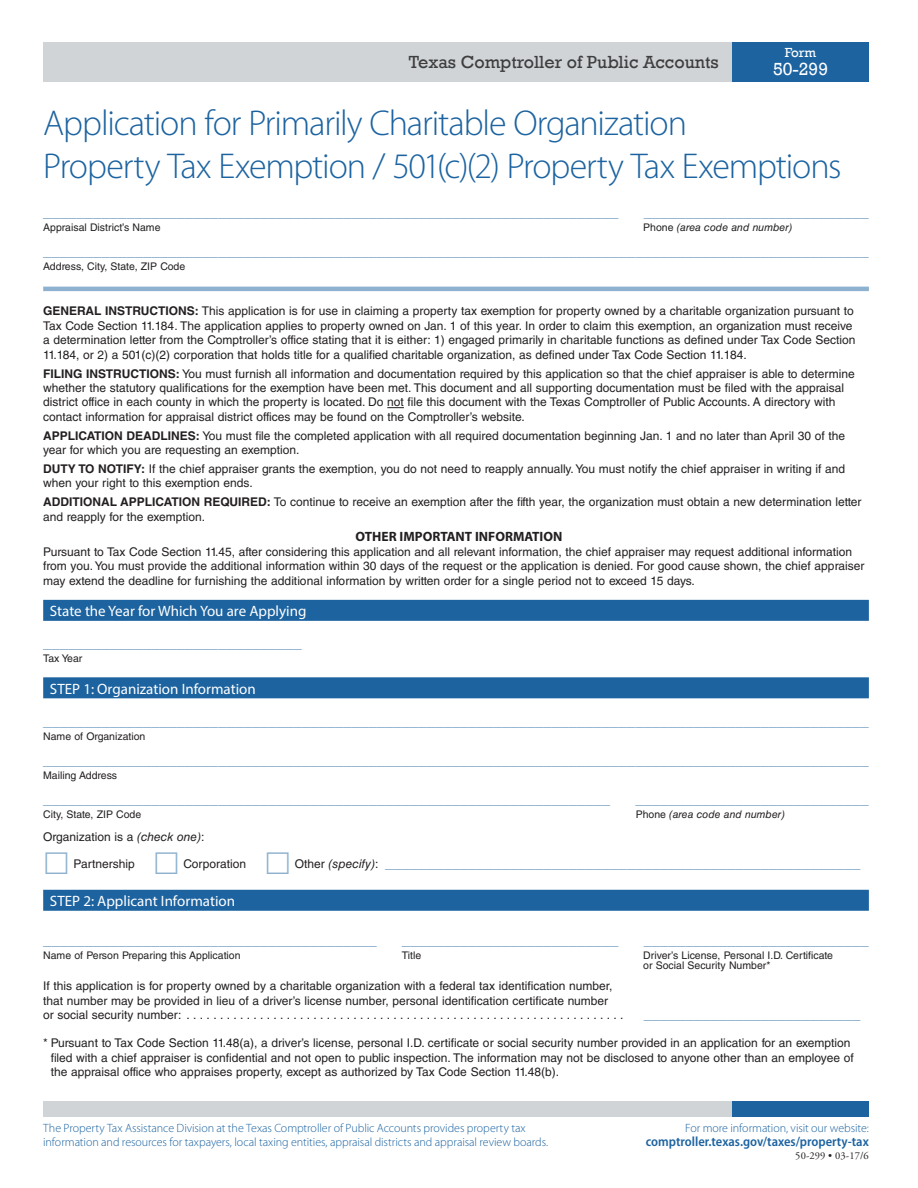
<style>
.page{position:relative;width:918px;height:1188px;background:#fff}
.page>*{position:absolute;margin:0;border:0;box-sizing:border-box;transform-origin:0 0}
.t1{font:300 36px/43.2px "Myriad Pro";letter-spacing:-.03em;color:#1c63a0}
.t2{font:18px "Rockwell";color:#3e3e3f}
.t3{font:18px "Rockwell";color:#fff}
.t4{font:15px "Helvetica LT Std";color:#77a2c6}
.t5{font:15px "Myriad Pro";color:#fff}
.t6{font:600 semi-condensed 13.5px "Myriad Pro";color:#1c63a0}
.t7{font:700 13.5px "Myriad Pro";color:#231f20}
.t8{font:13.5px "Rockwell";color:#fff}
.t9{font:12px/14.4px "Helvetica LT Std";color:#231f20}
.t10{font:300 12px/14.4px "Myriad Pro";letter-spacing:-.005em;color:#1c63a0}
.t11{font:10.5px/10.5px "Helvetica LT Std";color:#231f20}
.t12{font:italic 10.5px "Helvetica LT Std";color:#231f20}
.t13{font:10.5px "Adobe Garamond Pro";letter-spacing:.01em;color:#231f20}
.s1{font-style:normal}
.s2{font-weight:700}
.s3{font-style:italic}
.s4{font-size:12px;color:#231f20}
.s5{font-style:italic;font-size:12px;color:#231f20}
</style>
<div class="page">
<div style="left:43px;top:1102px;width:689px;height:15px;background:#d0d4d7"></div>
<div style="left:732px;top:1102px;width:137px;height:15px;background:#1c63a0"></div>
<div style="left:43px;top:42px;width:689px;height:39px;background:#d0d4d7"></div>
<div style="left:732px;top:42px;width:137px;height:39px;background:#1c63a0"></div>
<hr style="left:43px;top:287px;width:826px;height:4px;background:#8db1cf">
<svg style="left:387px;top:407px;width:17px;height:1px"></svg>
<div style="left:43px;top:600px;width:826px;height:21px;background:#1c63a0"></div>
<div style="left:43px;top:677px;width:826px;height:21px;background:#1c63a0"></div>
<div style="left:43px;top:890px;width:826px;height:21px;background:#1c63a0"></div>
<p class="t8" style="left:785px;top:45px;width:33px">Form</p>
<h2 class="t3" style="left:773px;top:59px;width:57px">50-299</h2>
<h1 class="t1" style="left:43px;top:102px;width:800px">Application for Primarily Charitable Organization<br>Property Tax Exemption / 501(c)(2) Property Tax Exemptions</h1>
<p class="t4" style="left:43px;top:203px;width:577px">_____________________________________________________________________</p>
<p class="t4" style="left:644px;top:203px;width:227px">___________________________</p>
<p class="t11" style="left:43px;top:222px;width:119px">Appraisal District’s Name</p>
<p class="t12" style="left:643px;top:221px;width:151px"><span class="s1">Phone</span> (area code and number)</p>
<p class="t4" style="left:43px;top:242px;width:827px">___________________________________________________________________________________________________</p>
<p class="t11" style="left:43px;top:261px;width:144px">Address, City, State, ZIP Code</p>
<p class="t9" style="left:43px;top:304px;width:814px"><span class="s2">GENERAL INSTRUCTIONS:</span> This application is for use in claiming a property tax exemption for property owned by a charitable organization pursuant to Tax Code Section 11.184. The application applies to property owned on Jan. 1 of this year. In order to claim this exemption, an organization must receive a determination letter from the Comptroller’s office stating that it is either: 1) engaged primarily in charitable functions as defined under Tax Code Section 11.184, or 2) a 501(c)(2) corporation that holds title for a qualified charitable organization, as defined under Tax Code Section 11.184.</p>
<p class="t9" style="left:43px;top:366px;width:813px"><span class="s2">FILING INSTRUCTIONS:</span> You must furnish all information and documentation required by this application so that the chief appraiser is able to determine whether the statutory qualifications for the exemption have been met. This document and all supporting documentation must be filed with the appraisal district office in each county in which the property is located. Do not file this document with the Texas Comptroller of Public Accounts. A directory with contact information for appraisal district offices may be found on the Comptroller’s website.</p>
<p class="t9" style="left:43px;top:428px;width:803px"><span class="s2">APPLICATION DEADLINES:</span> You must file the completed application with all required documentation beginning Jan. 1 and no later than April 30 of the year for which you are requesting an exemption.</p>
<p class="t9" style="left:43px;top:462px;width:803px"><span class="s2">DUTY TO NOTIFY:</span> If the chief appraiser grants the exemption, you do not need to reapply annually. You must notify the chief appraiser in writing if and when your right to this exemption ends.</p>
<p class="t9" style="left:43px;top:495px;width:820px"><span class="s2">ADDITIONAL APPLICATION REQUIRED:</span> To continue to receive an exemption after the fifth year, the organization must obtain a new determination letter and reapply for the exemption.</p>
<h2 class="t7" style="left:356px;top:528px;width:208px">OTHER IMPORTANT INFORMATION</h2>
<p class="t9" style="left:43px;top:544px;width:823px">Pursuant to Tax Code Section 11.45, after considering this application and all relevant information, the chief appraiser may request additional information from you. You must provide the additional information within 30 days of the request or the application is denied. For good cause shown, the chief appraiser may extend the deadline for furnishing the additional information by written order for a single period not to exceed 15 days.</p>
<h3 class="t5" style="left:50px;top:602px;width:258px">State the Year for Which You are Applying</h3>
<p class="t4" style="left:43px;top:634px;width:260px">_______________________________</p>
<p class="t11" style="left:43px;top:653px;width:41px">Tax Year</p>
<h3 class="t5" style="left:50px;top:679px;width:207px">STEP 1: Organization Information</h3>
<p class="t4" style="left:43px;top:712px;width:827px">___________________________________________________________________________________________________</p>
<p class="t11" style="left:43px;top:731px;width:104px">Name of Organization</p>
<p class="t4" style="left:43px;top:751px;width:827px">___________________________________________________________________________________________________</p>
<p class="t11" style="left:43px;top:770px;width:76px">Mailing Address</p>
<p class="t4" style="left:43px;top:790px;width:569px">____________________________________________________________________</p>
<p class="t4" style="left:635px;top:790px;width:235px">____________________________</p>
<p class="t11" style="left:43px;top:809px;width:100px">City, State, ZIP Code</p>
<p class="t12" style="left:636px;top:808px;width:151px"><span class="s1">Phone</span> (area code and number)</p>
<p class="t9" style="left:43px;top:830px;width:163px">Organization is a <span class="s3">(check one)</span>:</p>
<p class="t9" style="left:74px;top:856px;width:63px">Partnership</p>
<p class="t9" style="left:183px;top:856px;width:64px">Corporation</p>
<p class="t4" style="left:295px;top:854px;width:567px"><span class="s4">Other</span> <span class="s5">(specify)</span><span class="s4">:</span> _________________________________________________________</p>
<h3 class="t5" style="left:50px;top:892px;width:187px">STEP 2: Applicant Information</h3>
<p class="t4" style="left:43px;top:931px;width:335px">________________________________________</p>
<p class="t4" style="left:402px;top:931px;width:218px">__________________________</p>
<p class="t4" style="left:644px;top:931px;width:227px">___________________________</p>
<p class="t11" style="left:43px;top:950px;width:199px">Name of Person Preparing this Application</p>
<p class="t11" style="left:402px;top:950px;width:21px">Title</p>
<p class="t11" style="left:643px;top:950px;width:191px">Driver’s License, Personal I.D. Certificate or Social Security Number*</p>
<p class="t9" style="left:43px;top:979px;width:571px">If this application is for property owned by a charitable organization with a federal tax identification number, that number may be provided in lieu of a driver’s license number, personal identification certificate number or social security number: ..................................................................</p>
<p class="t4" style="left:644px;top:1005px;width:218px">__________________________</p>
<p class="t9" style="left:51px;top:1036px;width:805px;text-indent:-8px">* Pursuant to Tax Code Section 11.48(a), a driver’s license, personal I.D. certificate or social security number provided in an application for an exemption filed with a chief appraiser is confidential and not open to public inspection. The information may not be disclosed to anyone other than an employee of the appraisal office who appraises property, except as authorized by Tax Code Section 11.48(b).</p>
<h2 class="t2" style="left:409px;top:51px;width:311px">Texas Comptroller of Public Accounts</h2>
<p class="t10" style="left:43px;top:1121px;width:507px">The Property Tax Assistance Division at the Texas Comptroller of Public Accounts provides property tax information and resources for taxpayers, local taxing entities, appraisal districts and appraisal review boards.</p>
<p class="t10" style="left:685px;top:1121px;width:185px">For more information, visit our website:</p>
<p class="t6" style="left:646px;top:1134px;width:224px">comptroller.texas.gov/taxes/property-tax</p>
<p class="t13" style="left:795px;top:1149px;width:75px">50-299 • 03-17/6</p>
</div>
